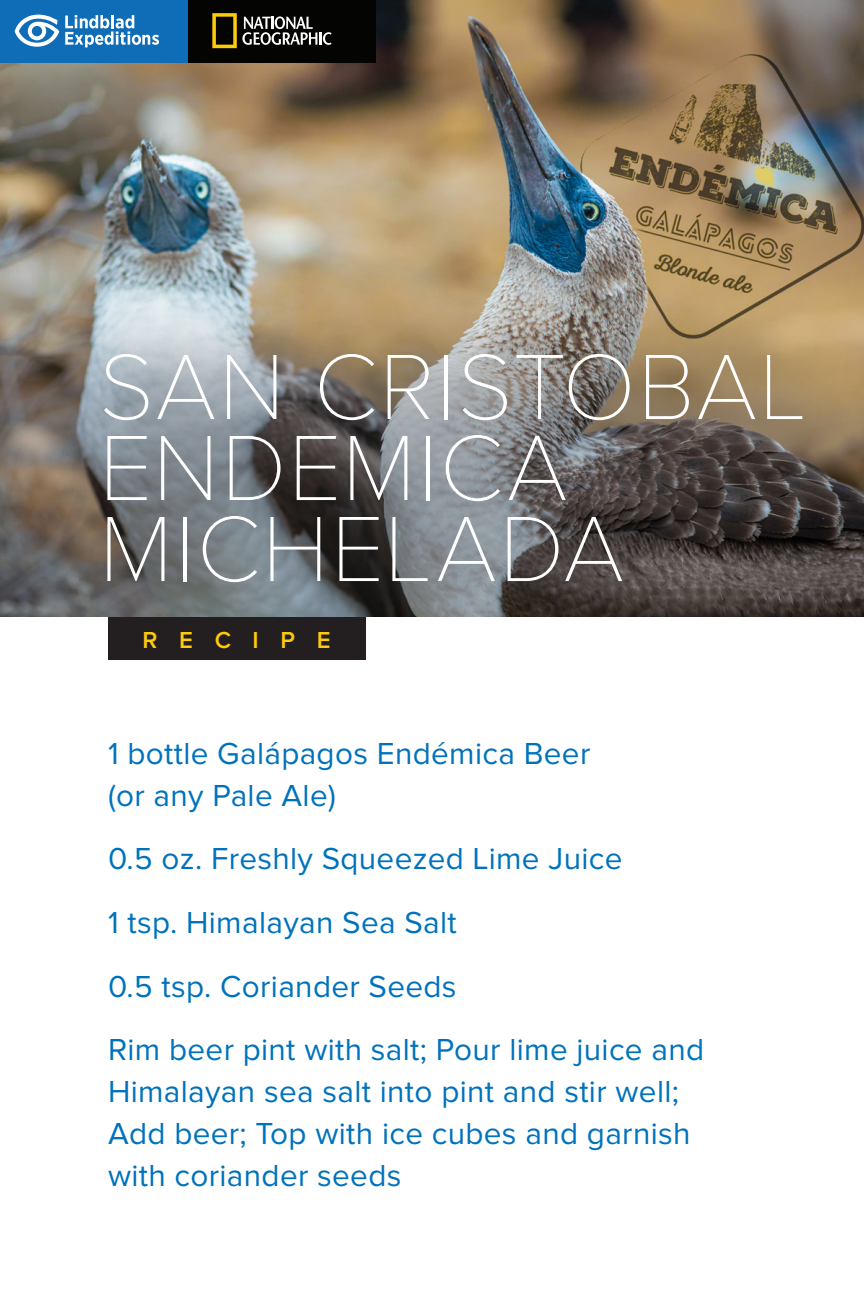
<style>
.page{position:relative;width:864px;height:1296px;background:#fff}
.page>*{position:absolute;margin:0;border:0;box-sizing:border-box;transform-origin:0 0}
.t1{font:100 96px "Proxima Nova";letter-spacing:.015em;color:#fff}
.t2{font:31.5px/42px "Proxima Nova";letter-spacing:.01em;color:#0072bc}
.t3{font:600 24px "Proxima Nova";letter-spacing:.9em;color:#feca0a}
</style>
<div class="page">
<img style="left:0;top:0;width:864px;height:617px">
<div style="left:188px;top:0;width:188px;height:63px;background:#040503"></div>
<svg style="left:212px;top:13px;width:120px;height:35px"></svg>
<div style="left:0;top:0;width:188px;height:63px;background:#0f6cb6"></div>
<svg style="left:65px;top:15px;width:94px;height:32px"></svg>
<svg style="left:15px;top:15px;width:44px;height:32px"></svg>
<div style="left:22px;top:272px;width:842px;height:394px;background:#231f20;opacity:.37"></div>
<div style="left:0;top:618px;width:864px;height:678px;background:#fff"></div>
<div style="left:108px;top:618px;width:257px;height:42px;background:#231f20"></div>
<p class="t1" style="left:99px;top:334px;width:708px">SAN CRISTOBAL</p>
<p class="t1" style="left:99px;top:415px;width:470px">ENDEMICA</p>
<p class="t1" style="left:99px;top:496px;width:527px">MICHELADA</p>
<p class="t3" style="left:143px;top:627px;width:189px">RECIPE</p>
<p class="t2" style="left:108px;top:733px;width:484px">1 bottle Galápagos Endémica Beer (or any Pale Ale)</p>
<p class="t2" style="left:108px;top:839px;width:516px">0.5 oz. Freshly Squeezed Lime Juice</p>
<p class="t2" style="left:108px;top:902px;width:350px">1 tsp. Himalayan Sea Salt</p>
<p class="t2" style="left:108px;top:966px;width:350px">0.5 tsp. Coriander Seeds</p>
<p class="t2" style="left:108px;top:1029px;width:598px">Rim beer pint with salt; Pour lime juice and Himalayan sea salt into pint and stir well; Add beer; Top with ice cubes and garnish with coriander seeds</p>
</div>
